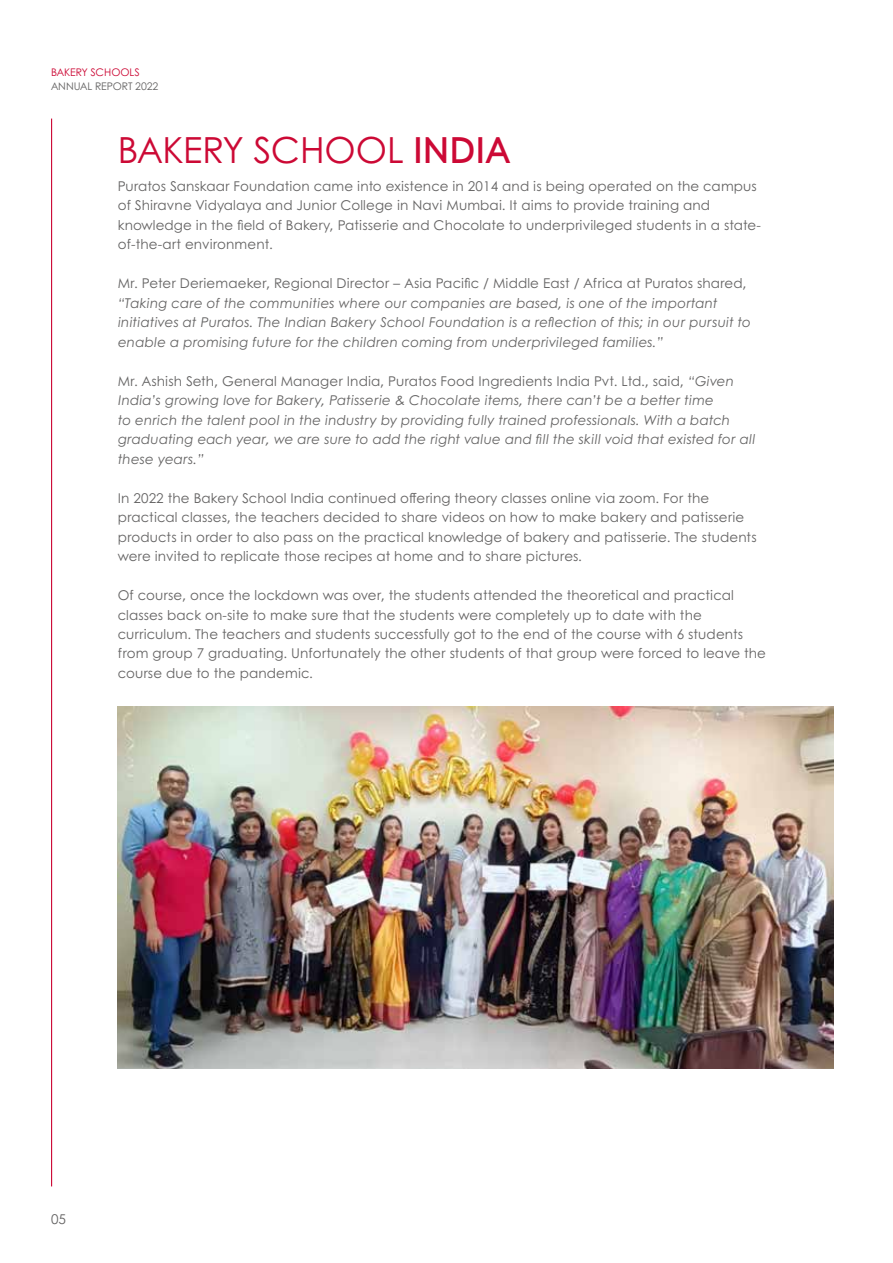
<style>
.page{position:relative;width:893px;height:1263px;background:#fff}
.page>*{position:absolute;margin:0;border:0;box-sizing:border-box;transform-origin:0 0}
.t1{font:36px "Century Gothic";color:#cc0935}
.t2{font:13.5px/19.5px "Century Gothic";letter-spacing:.01em;color:#646363}
.t3{font:italic 13.5px/19.5px "Century Gothic";letter-spacing:.01em;color:#646363}
.t4{font:10.5px "Century Gothic";color:#646363}
.t5{font:10.5px "Century Gothic";color:#cc0935}
.s1{font-weight:600}
.s2{font-style:normal}
</style>
<div class="page">
<img style="left:118px;top:706px;width:715px;height:362px">
<hr style="left:51px;top:119px;width:1px;height:1067px;background:#cc0935">
<p class="t5" style="left:51px;top:66px;width:90px">BAKERY SCHOOLS</p>
<p class="t4" style="left:51px;top:79px;width:109px">ANNUAL REPORT 2022</p>
<h1 class="t1" style="left:118px;top:127px;width:394px">BAKERY SCHOOL <span class="s1">INDIA</span></h1>
<p class="t2" style="left:118px;top:176px;width:645px">Puratos Sanskaar Foundation came into existence in 2014 and is being operated on the campus of Shiravne Vidyalaya and Junior College in Navi Mumbai. It aims to provide training and knowledge in the field of Bakery, Patisserie and Chocolate to underprivileged students in a state&shy;of-the-art environment.</p>
<p class="t2" style="left:118px;top:273px;width:630px">Mr. Peter Deriemaeker, Regional Director – Asia Pacific / Middle East / Africa at Puratos shared,</p>
<p class="t3" style="left:118px;top:293px;width:634px">“Taking care of the communities where our companies are based, is one of the important initiatives at Puratos. The Indian Bakery School Foundation is a reflection of this; in our pursuit to enable a promising future for the children coming from underprivileged families.”</p>
<p class="t3" style="left:118px;top:371px;width:639px"><span class="s2">Mr. Ashish Seth, General Manager India, Puratos Food Ingredients India Pvt. Ltd., said,</span> “Given India’s growing love for Bakery, Patisserie &amp; Chocolate items, there can’t be a better time<br>to enrich the talent pool in the industry by providing fully trained professionals. With a batch graduating each year, we are sure to add the right value and fill the skill void that existed for all these years.”</p>
<p class="t2" style="left:118px;top:488px;width:640px">In 2022 the Bakery School India continued offering theory classes online via zoom. For the practical classes, the teachers decided to share videos on how to make bakery and patisserie products in order to also pass on the practical knowledge of bakery and patisserie. The students were invited to replicate those recipes at home and to share pictures.</p>
<p class="t2" style="left:118px;top:585px;width:650px">Of course, once the lockdown was over, the students attended the theoretical and practical classes back on-site to make sure that the students were completely up to date with the curriculum. The teachers and students successfully got to the end of the course with 6 students from group 7 graduating. Unfortunately the other students of that group were forced to leave the course due to the pandemic.</p>
<p class="t2" style="left:51px;top:1209px;width:16px">05</p>
</div>
